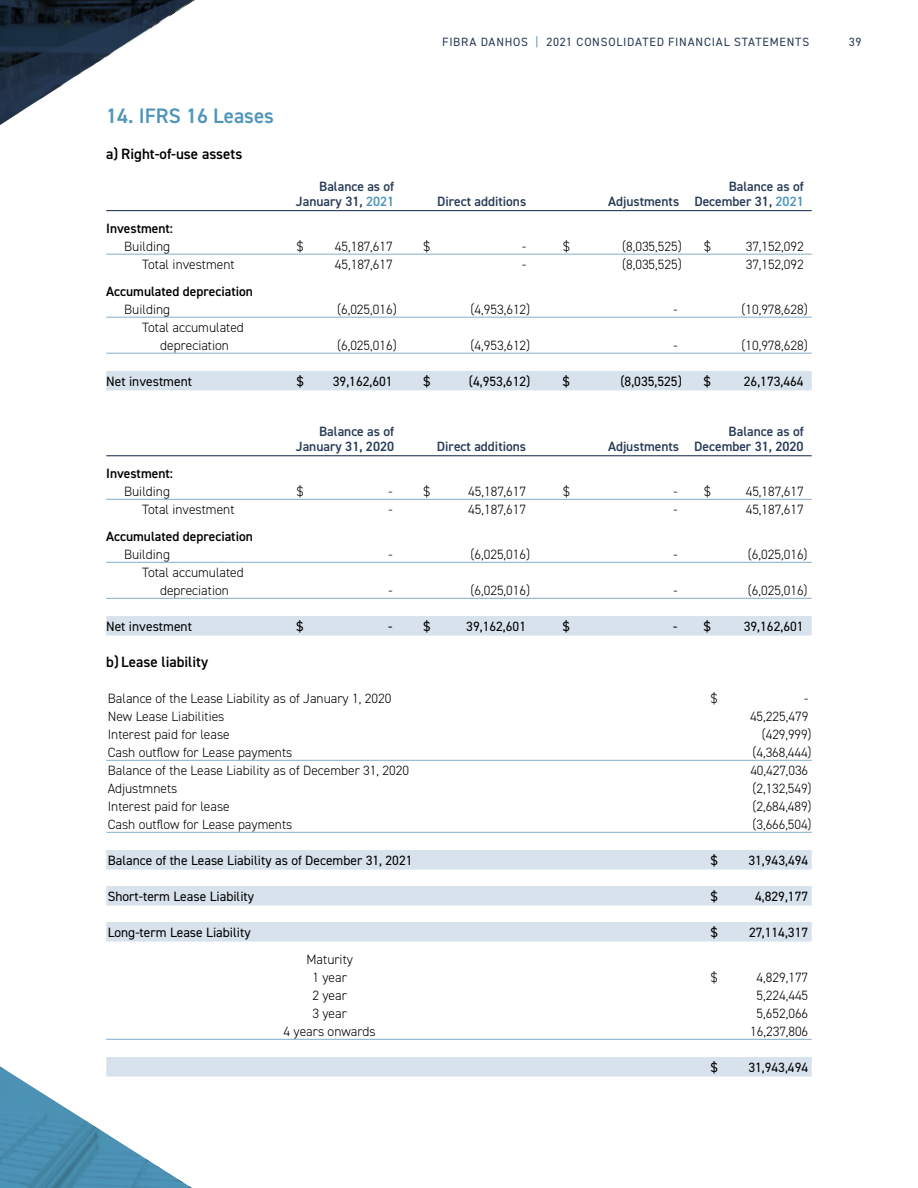
<style>
.page{position:relative;width:918px;height:1188px;background:#fff}
.page>*{position:absolute;margin:0;border:0;box-sizing:border-box;transform-origin:0 0}
.t1{font:600 21px "DIN2014";color:#4e95ba}
.t2{font:600 15px "DIN2014";color:#000}
.t3{font:300 13.5px/18px "DIN2014";color:#000;text-align:center}
.t4{font:13.5px "DIN2014";color:#000}
.t5{font:600 13.5px "DIN2014";color:#283b57}
.t6{font:600 13.5px "DIN2014";color:#000}
.t7{font:12px "DIN2014";letter-spacing:.06em;color:#283b57}
.s1{color:#4e95ba}
</style>
<div class="page">
<svg style="left:0;top:0;width:195px;height:125px"></svg>
<svg style="left:0;top:1066px;width:192px;height:122px"></svg>
<hr style="left:106px;top:210px;width:706px;height:1px;background:#283b57">
<hr style="left:106px;top:254px;width:706px;height:1px;background:#83adcb">
<hr style="left:106px;top:317px;width:706px;height:1px;background:#83adcb">
<hr style="left:106px;top:353px;width:706px;height:1px;background:#83adcb">
<div style="left:106px;top:371px;width:706px;height:19px;background:#d7e2ec"></div>
<hr style="left:106px;top:455px;width:706px;height:1px;background:#283b57">
<hr style="left:106px;top:499px;width:706px;height:1px;background:#83adcb">
<hr style="left:106px;top:562px;width:706px;height:1px;background:#83adcb">
<hr style="left:106px;top:598px;width:706px;height:1px;background:#83adcb">
<div style="left:106px;top:616px;width:706px;height:20px;background:#d7e2ec"></div>
<hr style="left:106px;top:760px;width:706px;height:1px;background:#83adcb">
<hr style="left:106px;top:832px;width:706px;height:1px;background:#83adcb">
<div style="left:106px;top:850px;width:706px;height:20px;background:#d7e2ec"></div>
<div style="left:106px;top:886px;width:706px;height:20px;background:#d7e2ec"></div>
<div style="left:106px;top:922px;width:706px;height:20px;background:#d7e2ec"></div>
<hr style="left:106px;top:1039px;width:706px;height:1px;background:#83adcb">
<div style="left:106px;top:1057px;width:706px;height:20px;background:#d7e2ec"></div>
<p class="t7" style="left:442px;top:35px;width:369px">FIBRA DANHOS <span class="s1">|</span> 2021 CONSOLIDATED FINANCIAL STATEMENTS</p>
<p class="t7" style="left:849px;top:35px;width:14px">39</p>
<h1 class="t1" style="left:106px;top:102px;width:169px">14. IFRS 16 Leases</h1>
<p class="t2" style="left:106px;top:144px;width:138px">a) Right-of-use assets</p>
<p class="t5" style="left:319px;top:178px;width:77px">Balance as of</p>
<p class="t5" style="left:729px;top:178px;width:77px">Balance as of</p>
<p class="t5" style="left:296px;top:192px;width:100px">January 31, <span class="s1">2021</span></p>
<p class="t5" style="left:437px;top:192px;width:91px">Direct additions</p>
<p class="t5" style="left:608px;top:192px;width:197px">Adjustments December 31, <span class="s1">2021</span></p>
<p class="t6" style="left:106px;top:219px;width:68px">Investment:</p>
<p class="t3" style="left:124px;top:237px;width:47px">Building</p>
<p class="t3" style="left:297px;top:237px;width:8px">$</p>
<p class="t3" style="left:335px;top:237px;width:59px">45,187,617</p>
<p class="t3" style="left:424px;top:237px;width:8px">$</p>
<p class="t3" style="left:522px;top:237px;width:6px">-</p>
<p class="t3" style="left:563px;top:237px;width:8px">$</p>
<p class="t3" style="left:622px;top:237px;width:61px">(8,035,525)</p>
<p class="t3" style="left:704px;top:237px;width:8px">$</p>
<p class="t3" style="left:746px;top:237px;width:59px">37,152,092</p>
<p class="t3" style="left:142px;top:255px;width:94px">Total investment</p>
<p class="t3" style="left:335px;top:255px;width:59px">45,187,617</p>
<p class="t3" style="left:522px;top:255px;width:6px">-</p>
<p class="t3" style="left:622px;top:255px;width:61px">(8,035,525)</p>
<p class="t3" style="left:746px;top:255px;width:59px">37,152,092</p>
<p class="t6" style="left:106px;top:282px;width:148px">Accumulated depreciation</p>
<p class="t3" style="left:124px;top:300px;width:47px">Building</p>
<p class="t3" style="left:337px;top:300px;width:61px">(6,025,016)</p>
<p class="t3" style="left:471px;top:300px;width:61px">(4,953,612)</p>
<p class="t3" style="left:674px;top:300px;width:6px">-</p>
<p class="t3" style="left:741px;top:300px;width:68px">(10,978,628)</p>
<p class="t3" style="left:142px;top:318px;width:103px">Total accumulated depreciation</p>
<p class="t3" style="left:337px;top:336px;width:61px">(6,025,016)</p>
<p class="t3" style="left:471px;top:336px;width:61px">(4,953,612)</p>
<p class="t3" style="left:674px;top:336px;width:6px">-</p>
<p class="t3" style="left:741px;top:336px;width:68px">(10,978,628)</p>
<p class="t4" style="left:106px;top:373px;width:87px">Net investment</p>
<p class="t4" style="left:297px;top:373px;width:8px">$</p>
<p class="t4" style="left:333px;top:373px;width:61px">39,162,601</p>
<p class="t4" style="left:423px;top:373px;width:8px">$</p>
<p class="t4" style="left:469px;top:373px;width:63px">(4,953,612)</p>
<p class="t4" style="left:563px;top:373px;width:8px">$</p>
<p class="t4" style="left:620px;top:373px;width:63px">(8,035,525)</p>
<p class="t4" style="left:704px;top:373px;width:8px">$</p>
<p class="t4" style="left:744px;top:373px;width:61px">26,173,464</p>
<p class="t5" style="left:319px;top:423px;width:77px">Balance as of</p>
<p class="t5" style="left:729px;top:423px;width:77px">Balance as of</p>
<p class="t5" style="left:296px;top:437px;width:100px">January 31, 2020</p>
<p class="t5" style="left:437px;top:437px;width:91px">Direct additions</p>
<p class="t5" style="left:608px;top:437px;width:197px">Adjustments December 31, 2020</p>
<p class="t6" style="left:106px;top:464px;width:68px">Investment:</p>
<p class="t3" style="left:124px;top:482px;width:47px">Building</p>
<p class="t3" style="left:297px;top:482px;width:8px">$</p>
<p class="t3" style="left:389px;top:482px;width:43px">- $</p>
<p class="t3" style="left:468px;top:482px;width:59px">45,187,617</p>
<p class="t3" style="left:563px;top:482px;width:8px">$</p>
<p class="t3" style="left:674px;top:482px;width:39px">- $</p>
<p class="t3" style="left:746px;top:482px;width:59px">45,187,617</p>
<p class="t3" style="left:142px;top:500px;width:94px">Total investment</p>
<p class="t3" style="left:388px;top:500px;width:6px">-</p>
<p class="t3" style="left:468px;top:500px;width:59px">45,187,617</p>
<p class="t3" style="left:673px;top:500px;width:6px">-</p>
<p class="t3" style="left:746px;top:500px;width:59px">45,187,617</p>
<p class="t6" style="left:106px;top:527px;width:148px">Accumulated depreciation</p>
<p class="t3" style="left:124px;top:545px;width:47px">Building</p>
<p class="t3" style="left:388px;top:545px;width:6px">-</p>
<p class="t3" style="left:470px;top:545px;width:61px">(6,025,016)</p>
<p class="t3" style="left:673px;top:545px;width:6px">-</p>
<p class="t3" style="left:748px;top:545px;width:61px">(6,025,016)</p>
<p class="t3" style="left:142px;top:563px;width:103px">Total accumulated depreciation</p>
<p class="t3" style="left:388px;top:581px;width:6px">-</p>
<p class="t3" style="left:470px;top:581px;width:61px">(6,025,016)</p>
<p class="t3" style="left:673px;top:581px;width:6px">-</p>
<p class="t3" style="left:748px;top:581px;width:61px">(6,025,016)</p>
<p class="t4" style="left:106px;top:618px;width:87px">Net investment</p>
<p class="t4" style="left:297px;top:618px;width:8px">$</p>
<p class="t4" style="left:388px;top:618px;width:43px">- $</p>
<p class="t4" style="left:466px;top:618px;width:61px">39,162,601</p>
<p class="t4" style="left:563px;top:618px;width:8px">$</p>
<p class="t4" style="left:673px;top:618px;width:39px">- $</p>
<p class="t4" style="left:744px;top:618px;width:61px">39,162,601</p>
<p class="t2" style="left:106px;top:652px;width:103px">b) Lease liability</p>
<p class="t3" style="left:108px;top:689px;width:285px">Balance of the Lease Liability as of January 1, 2020</p>
<p class="t3" style="left:711px;top:689px;width:8px">$</p>
<p class="t3" style="left:804px;top:689px;width:6px">-</p>
<p class="t3" style="left:108px;top:707px;width:118px">New Lease Liabilities</p>
<p class="t3" style="left:750px;top:707px;width:60px">45,225,479</p>
<p class="t3" style="left:108px;top:725px;width:124px">Interest paid for lease</p>
<p class="t3" style="left:762px;top:725px;width:51px">(429,999)</p>
<p class="t3" style="left:108px;top:743px;width:186px">Cash outflow for Lease payments</p>
<p class="t3" style="left:753px;top:743px;width:61px">(4,368,444)</p>
<p class="t3" style="left:108px;top:761px;width:303px">Balance of the Lease Liability as of December 31, 2020</p>
<p class="t3" style="left:750px;top:761px;width:59px">40,427,036</p>
<p class="t3" style="left:108px;top:779px;width:71px">Adjustmnets</p>
<p class="t3" style="left:753px;top:779px;width:61px">(2,132,549)</p>
<p class="t3" style="left:108px;top:797px;width:124px">Interest paid for lease</p>
<p class="t3" style="left:753px;top:797px;width:61px">(2,684,489)</p>
<p class="t3" style="left:108px;top:815px;width:186px">Cash outflow for Lease payments</p>
<p class="t3" style="left:753px;top:815px;width:61px">(3,666,504)</p>
<p class="t4" style="left:108px;top:852px;width:306px">Balance of the Lease Liability as of December 31, 2021</p>
<p class="t4" style="left:711px;top:852px;width:8px">$</p>
<p class="t4" style="left:748px;top:852px;width:61px">31,943,494</p>
<p class="t4" style="left:108px;top:888px;width:148px">Short-term Lease Liability</p>
<p class="t4" style="left:711px;top:888px;width:8px">$</p>
<p class="t4" style="left:755px;top:888px;width:55px">4,829,177</p>
<p class="t4" style="left:108px;top:924px;width:144px">Long-term Lease Liability</p>
<p class="t4" style="left:711px;top:924px;width:8px">$</p>
<p class="t4" style="left:749px;top:924px;width:61px">27,114,317</p>
<p class="t3" style="left:306px;top:950px;width:48px">Maturity<br>1 year</p>
<p class="t3" style="left:711px;top:968px;width:8px">$</p>
<p class="t3" style="left:757px;top:968px;width:53px">4,829,177</p>
<p class="t3" style="left:313px;top:986px;width:36px">2 year</p>
<p class="t3" style="left:757px;top:986px;width:53px">5,224,445</p>
<p class="t3" style="left:313px;top:1004px;width:36px">3 year</p>
<p class="t3" style="left:757px;top:1004px;width:53px">5,652,066</p>
<p class="t3" style="left:284px;top:1022px;width:94px">4 years onwards</p>
<p class="t3" style="left:750px;top:1022px;width:59px">16,237,806</p>
<p class="t4" style="left:711px;top:1059px;width:8px">$</p>
<p class="t4" style="left:748px;top:1059px;width:61px">31,943,494</p>
</div>
